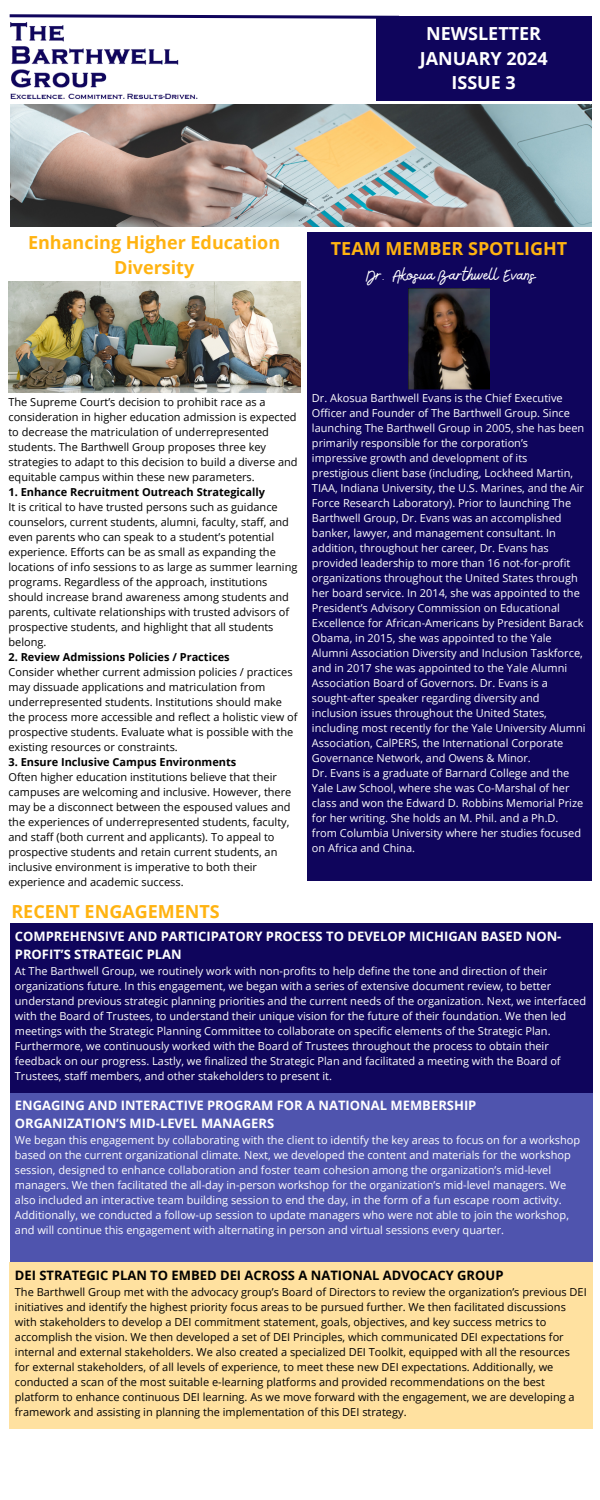
<style>
.page{position:relative;width:600px;height:1500px;background:#fff}
.page>*{position:absolute;margin:0;border:0;box-sizing:border-box;transform-origin:0 0}
.t1{font:20px "Bellaboo";color:#fff}
.t2{font:700 18px/24.8px "Open Sans";color:#ffb311;text-align:center}
.t3{font:700 18px "Open Sans";color:#fff}
.t4{font:700 13px/18px "Open Sans";color:#fff}
.t5{font:700 13px "Open Sans";color:#000}
.t6{font:11px/15px "Open Sans";color:#fff}
.t7{font:11px/15px "Open Sans";color:#000}
.t8{font:700 11px "Open Sans";color:#000}
</style>
<div class="page">
<img style="left:8px;top:281px;width:292px;height:112px">
<div style="left:307px;top:232px;width:285px;height:649px;background:#0f055c"></div>
<div style="left:10px;top:924px;width:583px;height:169px;background:#0f055c"></div>
<div style="left:10px;top:1093px;width:583px;height:169px;background:#4f54ae"></div>
<div style="left:10px;top:1262px;width:583px;height:167px;background:#ffe1a0"></div>
<img style="left:11px;top:23px;width:187px;height:76px">
<div style="left:376px;top:16px;width:216px;height:84px;background:#0f055c"></div>
<svg style="left:9px;top:14px;width:390px;height:5px"></svg>
<img style="left:11px;top:105px;width:580px;height:121px">
<img style="left:409px;top:289px;width:81px;height:100px">
<p class="t3" style="left:426px;top:21px;width:117px">NEWSLETTER</p>
<p class="t3" style="left:420px;top:45px;width:129px">JANUARY 2024</p>
<p class="t3" style="left:452px;top:70px;width:66px">ISSUE 3</p>
<p class="t2" style="left:28px;top:230px;width:254px">Enhancing Higher Education<br>Diversity</p>
<p class="t2" style="left:331px;top:235px;width:238px">TEAM MEMBER SPOTLIGHT</p>
<p class="t1" style="left:367px;top:262px;width:170px">Dr. Akosua Barthwell Evans</p>
<p class="t7" style="left:8px;top:394px;width:291px">The Supreme Court’s decision to prohibit race as a consideration in higher education admission is expected to decrease the matriculation of underrepresented students. The Barthwell Group proposes three key strategies to adapt to this decision to build a diverse and equitable campus within these new parameters.</p>
<p class="t8" style="left:8px;top:484px;width:258px">1. Enhance Recruitment Outreach Strategically</p>
<p class="t7" style="left:8px;top:499px;width:291px">It is critical to have trusted persons such as guidance counselors, current students, alumni, faculty, staff, and even parents who can speak to a student’s potential experience. Efforts can be as small as expanding the locations of info sessions to as large as summer learning programs. Regardless of the approach, institutions should increase brand awareness among students and parents, cultivate relationships with trusted advisors of prospective students, and highlight that all students belong.</p>
<p class="t8" style="left:8px;top:649px;width:223px">2. Review Admissions Policies / Practices</p>
<p class="t7" style="left:8px;top:664px;width:291px">Consider whether current admission policies / practices may dissuade applications and matriculation from underrepresented students. Institutions should make the process more accessible and reflect a holistic view of prospective students. Evaluate what is possible with the existing resources or constraints.</p>
<p class="t8" style="left:8px;top:754px;width:229px">3. Ensure Inclusive Campus Environments</p>
<p class="t7" style="left:8px;top:769px;width:285px">Often higher education institutions believe that their campuses are welcoming and inclusive. However, there may be a disconnect between the espoused values and the experiences of underrepresented students, faculty, and staff (both current and applicants). To appeal to prospective students and retain current students, an inclusive environment is imperative to both their experience and academic success.</p>
<p class="t2" style="left:11px;top:899px;width:210px">RECENT ENGAGEMENTS</p>
<p class="t6" style="left:312px;top:390px;width:275px">Dr. Akosua Barthwell Evans is the Chief Executive Officer and Founder of The Barthwell Group. Since launching The Barthwell Group in 2005, she has been primarily responsible for the corporation’s impressive growth and development of its prestigious client base (including, Lockheed Martin, TIAA, Indiana University, the U.S. Marines, and the Air Force Research Laboratory). Prior to launching The Barthwell Group, Dr. Evans was an accomplished banker, lawyer, and management consultant. In addition, throughout her career, Dr. Evans has provided leadership to more than 16 not-for-profit organizations throughout the United States through her board service. In 2014, she was appointed to the President’s Advisory Commission on Educational Excellence for African-Americans by President Barack Obama, in 2015, she was appointed to the Yale Alumni Association Diversity and Inclusion Taskforce, and in 2017 she was appointed to the Yale Alumni Association Board of Governors. Dr. Evans is a sought-after speaker regarding diversity and inclusion issues throughout the United States, including most recently for the Yale University Alumni Association, CalPERS, the International Corporate Governance Network, and Owens &amp; Minor.</p>
<p class="t6" style="left:312px;top:765px;width:273px">Dr. Evans is a graduate of Barnard College and the Yale Law School, where she was Co-Marshal of her class and won the Edward D. Robbins Memorial Prize for her writing. She holds an M. Phil. and a Ph.D. from Columbia University where her studies focused on Africa and China.</p>
<p class="t4" style="left:15px;top:927px;width:548px">COMPREHENSIVE AND PARTICIPATORY PROCESS TO DEVELOP MICHIGAN BASED NON-<br>PROFIT’S STRATEGIC PLAN</p>
<p class="t6" style="left:15px;top:963px;width:573px">At The Barthwell Group, we routinely work with non-profits to help define the tone and direction of their organizations future. In this engagement, we began with a series of extensive document review, to better understand previous strategic planning priorities and the current needs of the organization. Next, we interfaced with the Board of Trustees, to understand their unique vision for the future of their foundation. We then led meetings with the Strategic Planning Committee to collaborate on specific elements of the Strategic Plan.<br>Furthermore, we continuously worked with the Board of Trustees throughout the process to obtain their feedback on our progress. Lastly, we finalized the Strategic Plan and facilitated a meeting with the Board of Trustees, staff members, and other stakeholders to present it.</p>
<p class="t4" style="left:15px;top:1096px;width:463px">ENGAGING AND INTERACTIVE PROGRAM FOR A NATIONAL MEMBERSHIP<br>ORGANIZATION’S MID-LEVEL MANAGERS</p>
<p class="t6" style="left:15px;top:1132px;width:567px">We began this engagement by collaborating with the client to identify the key areas to focus on for a workshop based on the current organizational climate. Next, we developed the content and materials for the workshop session, designed to enhance collaboration and foster team cohesion among the organization’s mid-level managers. We then facilitated the all-day in-person workshop for the organization’s mid-level managers. We also included an interactive team building session to end the day, in the form of a fun escape room activity.<br>Additionally, we conducted a follow-up session to update managers who were not able to join the workshop, and will continue this engagement with alternating in person and virtual sessions every quarter.</p>
<p class="t5" style="left:15px;top:1266px;width:490px">DEI STRATEGIC PLAN TO EMBED DEI ACROSS A NATIONAL ADVOCACY GROUP</p>
<p class="t7" style="left:15px;top:1284px;width:573px">The Barthwell Group met with the advocacy group’s Board of Directors to review the organization’s previous DEI initiatives and identify the highest priority focus areas to be pursued further. We then facilitated discussions with stakeholders to develop a DEI commitment statement, goals, objectives, and key success metrics to accomplish the vision. We then developed a set of DEI Principles, which communicated DEI expectations for internal and external stakeholders. We also created a specialized DEI Toolkit, equipped with all the resources for external stakeholders, of all levels of experience, to meet these new DEI expectations. Additionally, we conducted a scan of the most suitable e-learning platforms and provided recommendations on the best platform to enhance continuous DEI learning. As we move forward with the engagement, we are developing a framework and assisting in planning the implementation of this DEI strategy.</p>
</div>
